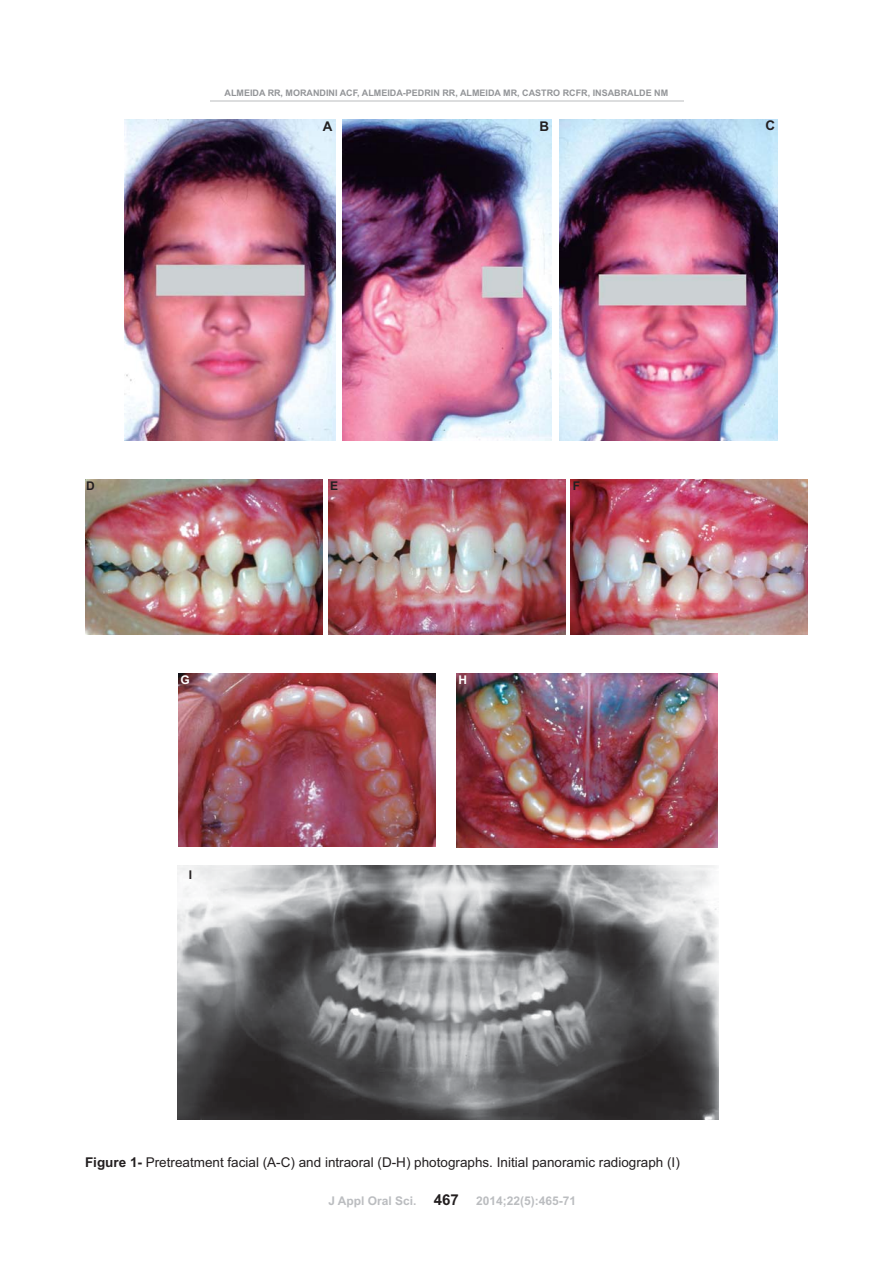
<style>
.page{position:relative;width:893px;height:1263px;background:#fff}
.page>*{position:absolute;margin:0;border:0;box-sizing:border-box;transform-origin:0 0}
.t1{font:13.5px "Arial";color:#231f20}
.t2{font:700 13.35px "Arial";color:#231f20}
.t3{font:700 12px "Arial";color:#bbbdc0}
.t4{font:700 12px "Arial";color:#231f20}
.t5{font:700 12px "Arial";color:#fff}
.t6{font:700 9px "Arial";color:#939598}
.s1{font-weight:700}
.s2{font-size:15px;color:#231f20}
</style>
<div class="page">
<hr style="left:211px;top:100px;width:473px;height:1px;background:#dcddde">
<img style="left:328px;top:479px;width:237px;height:155px">
<img style="left:85px;top:479px;width:237px;height:155px">
<img style="left:571px;top:479px;width:237px;height:155px">
<img style="left:178px;top:673px;width:257px;height:174px">
<img style="left:456px;top:674px;width:262px;height:173px">
<img style="left:177px;top:866px;width:542px;height:253px">
<img style="left:124px;top:119px;width:212px;height:322px">
<img style="left:343px;top:119px;width:208px;height:321px">
<img style="left:559px;top:119px;width:218px;height:322px">
<p class="t6" style="left:224px;top:90px;width:445px">ALMEIDA RR, MORANDINI ACF, ALMEIDA-PEDRIN RR, ALMEIDA MR, CASTRO RCFR, INSABRALDE NM</p>
<p class="t2" style="left:323px;top:121px;width:11px">A</p>
<p class="t2" style="left:539px;top:121px;width:11px">B</p>
<p class="t2" style="left:766px;top:120px;width:11px">C</p>
<p class="t4" style="left:86px;top:481px;width:10px">D</p>
<p class="t4" style="left:330px;top:481px;width:10px">E</p>
<p class="t4" style="left:573px;top:481px;width:9px">F</p>
<p class="t5" style="left:180px;top:675px;width:11px">G</p>
<p class="t5" style="left:459px;top:676px;width:10px">H</p>
<p class="t4" style="left:189px;top:871px;width:5px">I</p>
<p class="t1" style="left:85px;top:1157px;width:596px"><span class="s1">Figure 1-</span> Pretreatment facial (A-C) and intraoral (D-H) photographs. Initial panoramic radiograph (I)</p>
<p class="t3" style="left:328px;top:1196px;width:132px">J Appl Oral Sci. <span class="s2">467</span></p>
<p class="t3" style="left:476px;top:1196px;width:102px">2014;22(5):465-71</p>
</div>
